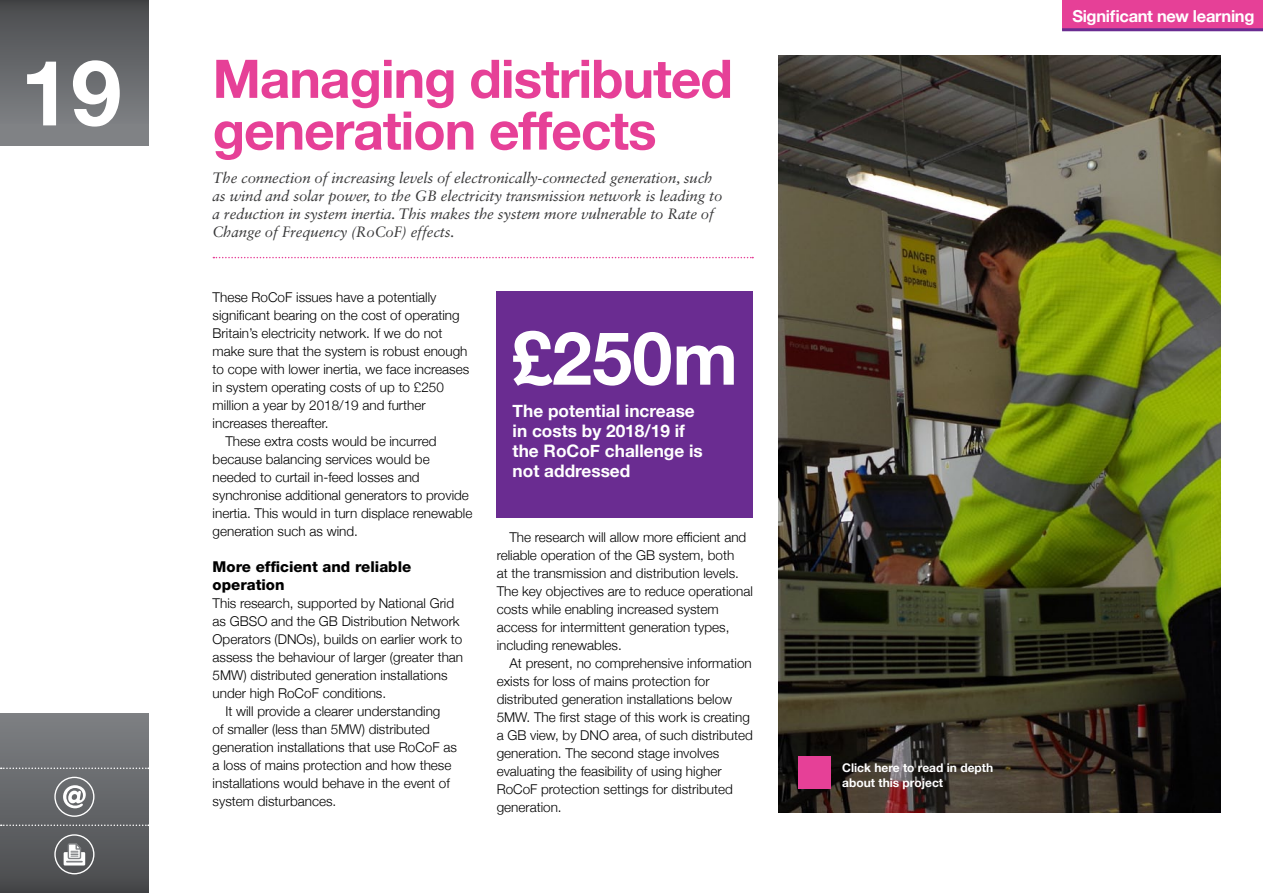
<style>
.page{position:relative;width:1263px;height:893px;background:#fff}
.page>*{position:absolute;margin:0;border:0;box-sizing:border-box;transform-origin:0 0}
.t1{font:700 91.05px "Helvetica Neue";color:#fff}
.t2{font:700 73.8px "Helvetica Neue";color:#fff}
.t3{font:700 53.25px/51.8px "Helvetica Neue";letter-spacing:-.02em;color:#e64097}
.t4{font:700 17.25px/20px "Helvetica Neue";color:#fff}
.t5{font:700 16.5px "Helvetica Neue";letter-spacing:-.02em;color:#fff}
.t6{font:italic 15px/18px "Sabon LT Std";letter-spacing:-.01em;color:#383839}
.t7{font:800 15px/18px "Helvetica Neue";color:#000}
.t8{font:300 13.5px/18px "Helvetica Neue";color:#000}
.t9{font:700 12px/15px "Helvetica Neue";color:#fff}
</style>
<div class="page">
<svg style="left:213px;top:257px;width:540px;height:1px"></svg>
<img style="left:778px;top:55px;width:442px;height:757px">
<div style="left:1062px;top:0;width:201px;height:30px;background:#e64097"></div>
<hr style="left:1062px;top:28px;width:201px;height:3px;background:#6a2c91">
<div style="left:497px;top:292px;width:256px;height:226px;background:#6a2c91"></div>
<div style="left:799px;top:757px;width:32px;height:32px;background:#e64097"></div>
<div style="left:0;top:0;width:149px;height:146px;background:#808285"></div>
<div style="left:0;top:0;width:149px;height:123px;background:linear-gradient(to bottom,#484a4c,#7e8084)"></div>
<div style="left:0;top:713px;width:149px;height:180px;background:linear-gradient(to bottom,#7f8185,#4c4d4f)"></div>
<div style="left:54px;top:834px;width:40px;height:40px;border:1px solid #fff;border-radius:50%"></div>
<svg style="left:64px;top:852px;width:21px;height:13px"></svg>
<svg style="left:67px;top:842px;width:15px;height:20px"></svg>
<div style="left:54px;top:777px;width:40px;height:40px;border:1px solid #fff;border-radius:50%"></div>
<svg style="left:63px;top:785px;width:23px;height:23px"></svg>
<svg style="left:1px;top:767px;width:148px;height:2px"></svg>
<svg style="left:1px;top:824px;width:148px;height:2px"></svg>
<h1 class="t1" style="left:20px;top:22px;width:103px">19</h1>
<h3 class="t3" style="left:213px;top:54px;width:522px">Managing distributed generation effects</h3>
<p class="t6" style="left:213px;top:169px;width:511px">The connection of increasing levels of electronically-connected generation, such as wind and solar power, to the GB electricity transmission network is leading to a reduction in system inertia. This makes the system more vulnerable to Rate of Change of Frequency (RoCoF) effects.</p>
<p class="t8" style="left:213px;top:287px;width:225px">These RoCoF issues have a potentially</p>
<p class="t8" style="left:213px;top:305px;width:249px">significant bearing on the cost of operating</p>
<p class="t8" style="left:213px;top:323px;width:231px">Britain’s electricity network. If we do not</p>
<p class="t8" style="left:213px;top:341px;width:256px">make sure that the system is robust enough</p>
<p class="t8" style="left:213px;top:359px;width:258px">to cope with lower inertia, we face increases</p>
<p class="t8" style="left:213px;top:377px;width:233px">in system operating costs of up to £250</p>
<p class="t8" style="left:213px;top:395px;width:215px">million a year by 2018/19 and further</p>
<p class="t8" style="left:213px;top:413px;width:118px">increases thereafter.</p>
<p class="t8" style="left:225px;top:431px;width:213px">These extra costs would be incurred</p>
<p class="t8" style="left:213px;top:449px;width:219px">because balancing services would be</p>
<p class="t8" style="left:213px;top:467px;width:209px">needed to curtail in-feed losses and</p>
<p class="t8" style="left:213px;top:485px;width:258px">synchronise additional generators to provide</p>
<p class="t8" style="left:213px;top:503px;width:261px">inertia. This would in turn displace renewable</p>
<p class="t8" style="left:213px;top:521px;width:147px">generation such as wind.</p>
<p class="t7" style="left:213px;top:558px;width:200px">More efficient and reliable operation</p>
<p class="t8" style="left:213px;top:593px;width:243px">This research, supported by National Grid</p>
<p class="t8" style="left:213px;top:611px;width:249px">as GBSO and the GB Distribution Network</p>
<p class="t8" style="left:213px;top:629px;width:251px">Operators (DNOs), builds on earlier work to</p>
<p class="t8" style="left:213px;top:647px;width:252px">assess the behaviour of larger (greater than</p>
<p class="t8" style="left:213px;top:665px;width:236px">5MW) distributed generation installations</p>
<p class="t8" style="left:213px;top:683px;width:175px">under high RoCoF conditions.</p>
<p class="t8" style="left:225px;top:701px;width:217px">It will provide a clearer understanding</p>
<p class="t8" style="left:213px;top:719px;width:219px">of smaller (less than 5MW) distributed</p>
<p class="t8" style="left:213px;top:737px;width:246px">generation installations that use RoCoF as</p>
<p class="t8" style="left:213px;top:755px;width:240px">a loss of mains protection and how these</p>
<p class="t8" style="left:213px;top:773px;width:239px">installations would behave in the event of</p>
<p class="t8" style="left:213px;top:791px;width:125px">system disturbances.</p>
<h2 class="t2" style="left:512px;top:300px;width:228px">£250m</h2>
<p class="t4" style="left:513px;top:402px;width:192px">The potential increase in costs by 2018/19 if the RoCoF challenge is not addressed</p>
<p class="t8" style="left:497px;top:527px;width:258px;text-indent:13px">The research will allow more efficient and reliable operation of the GB system, both<br>at the transmission and distribution levels.<br>The key objectives are to reduce operational costs while enabling increased system access for intermittent generation types, including renewables.</p>
<p class="t8" style="left:497px;top:653px;width:258px;text-indent:13px">At present, no comprehensive information exists for loss of mains protection for distributed generation installations below 5MW. The first stage of this work is creating a GB view, by DNO area, of such distributed generation. The second stage involves evaluating the feasibility of using higher RoCoF protection settings for distributed generation.</p>
<p class="t5" style="left:1072px;top:3px;width:184px">Significant new learning</p>
<p class="t9" style="left:842px;top:760px;width:153px">Click here to read in depth about this project</p>
</div>
